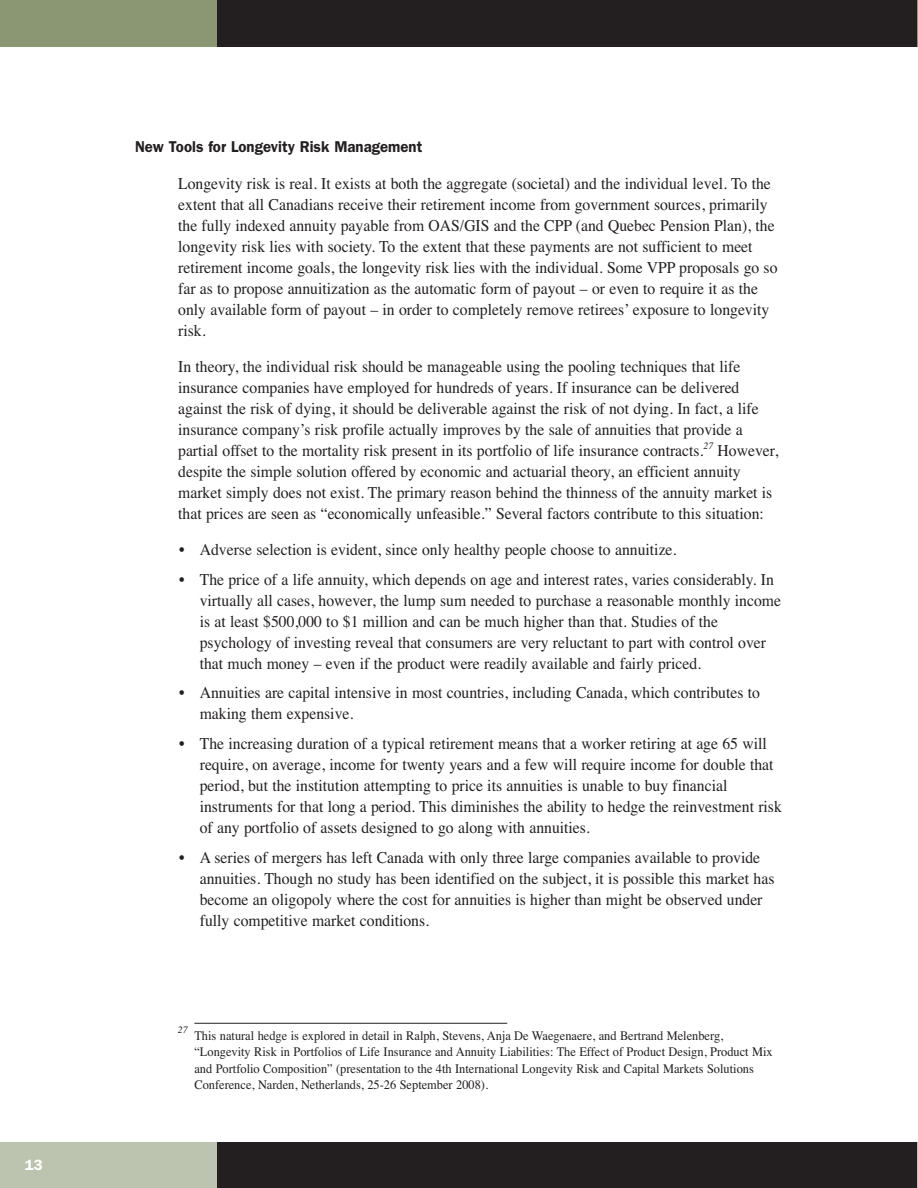
<style>
.page{position:relative;width:918px;height:1188px;background:#fff}
.page>*{position:absolute;margin:0;border:0;box-sizing:border-box;transform-origin:0 0}
.t1{font:16.5px/21px "Times";color:#231f20;scale:.95 1}
.t2{font:600 15.75px "Franklin Gothic";color:#231f20;scale:.95 1}
.t3{font:600 15px "Franklin Gothic";color:#fff}
.t4{font:13.05px/16.5px "Times";color:#231f20;scale:.95 1}
.t5{font:italic 9.75px "Times";color:#231f20}
</style>
<div class="page">
<div style="left:217px;top:1143px;width:701px;height:45px;background:#231f20"></div>
<div style="left:0;top:1143px;width:217px;height:45px;background:#bcc3ae"></div>
<div style="left:217px;top:0;width:701px;height:47px;background:#231f20"></div>
<div style="left:0;top:0;width:217px;height:47px;background:#8a9772"></div>
<hr style="left:194px;top:1023px;width:313px;height:1px;background:#231f20">
<p class="t3" style="left:25px;top:1160px;width:19px">13</p>
<p class="t2" style="left:135px;top:141px;width:304px">New Tools for Longevity Risk Management</p>
<p class="t1" style="left:178px;top:174px;width:632px">Longevity risk is real. It exists at both the aggregate (societal) and the individual level. To the extent that all Canadians receive their retirement income from government sources, primarily the fully indexed annuity payable from OAS/GIS and the CPP (and Quebec Pension Plan), the longevity risk lies with society. To the extent that these payments are not sufficient to meet retirement income goals, the longevity risk lies with the individual. Some VPP proposals go so far as to propose annuitization as the automatic form of payout – or even to require it as the only available form of payout – in order to completely remove retirees’ exposure to longevity risk.</p>
<p class="t1" style="left:178px;top:358px;width:633px">In theory, the individual risk should be manageable using the pooling techniques that life insurance companies have employed for hundreds of years. If insurance can be delivered against the risk of dying, it should be deliverable against the risk of not dying. In fact, a life insurance company’s risk profile actually improves by the sale of annuities that provide a partial offset to the mortality risk present in its portfolio of life insurance contracts.<sup>27</sup> However, despite the simple solution offered by economic and actuarial theory, an efficient annuity market simply does not exist. The primary reason behind the thinness of the annuity market is that prices are seen as “economically unfeasible.” Several factors contribute to this situation:</p>
<p class="t1" style="left:179px;top:541px;width:525px">• Adverse selection is evident, since only healthy people choose to annuitize.</p>
<p class="t1" style="left:200px;top:570px;width:613px;text-indent:-21px">• The price of a life annuity, which depends on age and interest rates, varies considerably. In virtually all cases, however, the lump sum needed to purchase a reasonable monthly income is at least $500,000 to $1 million and can be much higher than that. Studies of the psychology of investing reveal that consumers are very reluctant to part with control over that much money – even if the product were readily available and fairly priced.</p>
<p class="t1" style="left:200px;top:684px;width:591px;text-indent:-21px">• Annuities are capital intensive in most countries, including Canada, which contributes to making them expensive.</p>
<p class="t1" style="left:200px;top:735px;width:614px;text-indent:-21px">• The increasing duration of a typical retirement means that a worker retiring at age 65 will require, on average, income for twenty years and a few will require income for double that period, but the institution attempting to price its annuities is unable to buy financial instruments for that long a period. This diminishes the ability to hedge the reinvestment risk of any portfolio of assets designed to go along with annuities.</p>
<p class="t1" style="left:200px;top:848px;width:606px;text-indent:-21px">• A series of mergers has left Canada with only three large companies available to provide annuities. Though no study has been identified on the subject, it is possible this market has become an oligopoly where the cost for annuities is higher than might be observed under fully competitive market conditions.</p>
<p class="t5" style="left:178px;top:1026px;width:11px">27</p>
<p class="t4" style="left:194px;top:1028px;width:610px">This natural hedge is explored in detail in Ralph, Stevens, Anja De Waegenaere, and Bertrand Melenberg, “Longevity Risk in Portfolios of Life Insurance and Annuity Liabilities: The Effect of Product Design, Product Mix and Portfolio Composition” (presentation to the 4th International Longevity Risk and Capital Markets Solutions Conference, Narden, Netherlands, 25-26 September 2008).</p>
</div>
